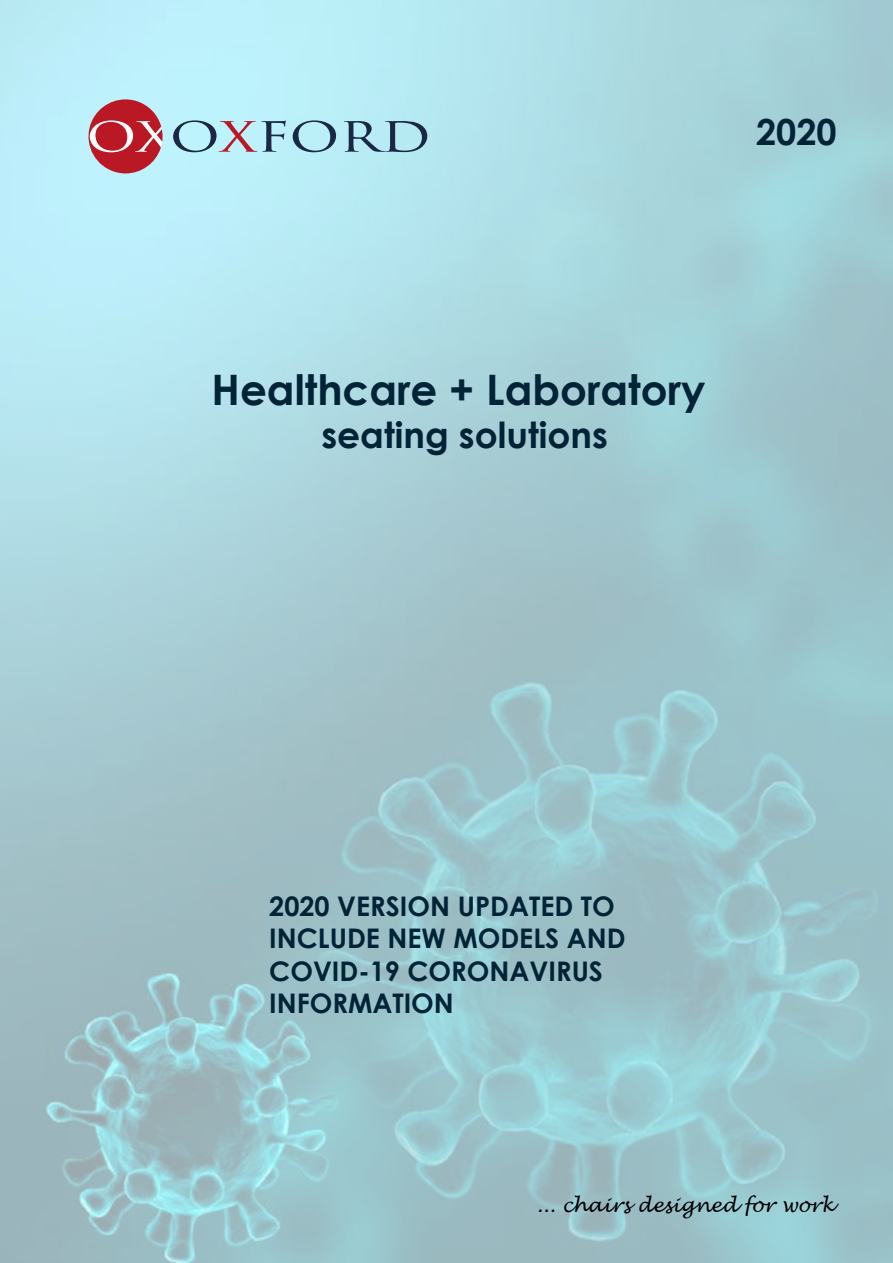
<style>
.page{position:relative;width:893px;height:1263px;background:#fff}
.page>*{position:absolute;margin:0;border:0;box-sizing:border-box;transform-origin:0 0}
.t1{font:47.85px "Trajan Pro 3";color:#1a2846;scale:1.3 1}
.t2{font:700 42px "Century Gothic";color:#002336}
.t3{font:700 36px "Century Gothic";color:#002336}
.t4{font:700 27px/32.4px "Century Gothic";color:#002336}
.t5{font:italic 19.5px "Lucida Handwriting";color:#000}
.s1{color:#ba1825}
</style>
<div class="page">
<svg style="left:88px;top:99px;width:75px;height:74px;background:#c2616c"></svg>
<h1 class="t1" style="left:170px;top:102px;width:202px">O<span class="s1">X</span>FORD</h1>
<h3 class="t3" style="left:756px;top:105px;width:82px">2020</h3>
<h2 class="t2" style="left:212px;top:357px;width:495px">Healthcare + Laboratory</h2>
<h3 class="t3" style="left:321px;top:407px;width:288px">seating solutions</h3>
<p class="t4" style="left:269px;top:889px;width:358px">2020 VERSION UPDATED TO<br>INCLUDE NEW MODELS AND<br>COVID-19 CORONAVIRUS<br>INFORMATION</p>
<p class="t5" style="left:536px;top:1193px;width:299px">... chairs designed for work</p>
</div>
